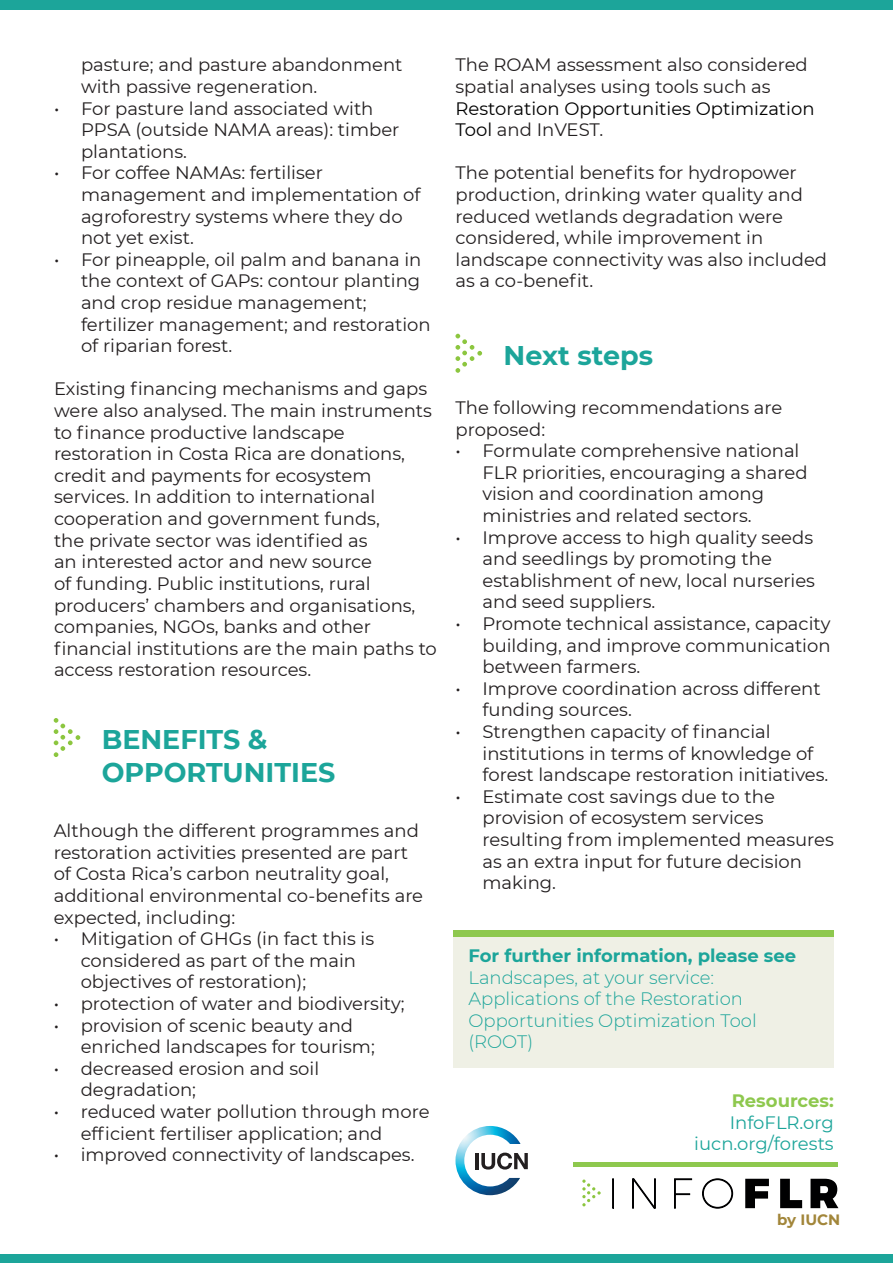
<style>
.page{position:relative;width:893px;height:1263px;background:#fff}
.page>*{position:absolute;margin:0;border:0;box-sizing:border-box;transform-origin:0 0}
.t1{font:700 27px "Montserrat";color:#1ca59a}
.t2{font:18px/21.6px "Montserrat";color:#231f20}
.t3{font:300 18px/21.6px "Montserrat";color:#1ca59a}
.t4{font:700 18px "Montserrat";color:#1ca59a}
.t5{font:18px "Montserrat";color:#1ca59a}
.t6{font:700 18px "Montserrat";color:#8ec84e}
.t7{font:700 15px "Montserrat";color:#a2863a}
.s1{color:#000}
</style>
<div class="page">
<div style="left:453px;top:934px;width:381px;height:133px;background:#eff0e5"></div>
<svg style="left:582px;top:1179px;width:19px;height:27px"></svg>
<div style="left:612px;top:1178px;width:2px;height:30px;border:1px solid #000001"></div>
<svg style="left:632px;top:1178px;width:24px;height:30px"></svg>
<svg style="left:674px;top:1178px;width:18px;height:30px"></svg>
<svg style="left:702px;top:1178px;width:31px;height:30px"></svg>
<svg style="left:745px;top:1179px;width:24px;height:29px"></svg>
<svg style="left:780px;top:1179px;width:22px;height:29px"></svg>
<svg style="left:810px;top:1179px;width:28px;height:29px"></svg>
<div style="left:573px;top:1161px;width:265px;height:5px;background:#8ec84e"></div>
<div style="left:0;top:1254px;width:893px;height:9px;background:#1ca59a"></div>
<svg style="left:455px;top:334px;width:27px;height:39px"></svg>
<div style="left:453px;top:931px;width:381px;height:6px;background:#8ec84e"></div>
<div style="left:0;top:0;width:893px;height:10px;background:#1ca59a"></div>
<svg style="left:54px;top:718px;width:26px;height:39px"></svg>
<img style="left:455px;top:1126px;width:66px;height:69px">
<hr style="left:475px;top:1153px;width:4px;height:16px;background:#231f20">
<svg style="left:481px;top:1152px;width:47px;height:17px"></svg>
<p class="t2" style="left:81px;top:54px;width:323px">pasture; and pasture abandonment with passive regeneration.</p>
<p class="t2" style="left:81px;top:97px;width:320px;text-indent:-27px">• For pasture land associated with<br>PPSA (outside NAMA areas): timber plantations.</p>
<p class="t2" style="left:81px;top:162px;width:341px;text-indent:-27px">• For coffee NAMAs: fertiliser management and implementation of agroforestry systems where they do not yet exist.</p>
<p class="t2" style="left:81px;top:248px;width:351px;text-indent:-27px">• For pineapple, oil palm and banana in the context of GAPs: contour planting and crop residue management; fertilizer management; and restoration of riparian forest.</p>
<p class="t2" style="left:54px;top:378px;width:384px">Existing financing mechanisms and gaps were also analysed. The main instruments to finance productive landscape restoration in Costa Rica are donations, credit and payments for ecosystem services. In addition to international cooperation and government funds,<br>the private sector was identified as<br>an interested actor and new source<br>of funding. Public institutions, rural producers’ chambers and organisations, companies, NGOs, banks and other financial institutions are the main paths to access restoration resources.</p>
<p class="t1" style="left:102px;top:720px;width:167px">BENEFITS &amp;</p>
<p class="t1" style="left:102px;top:753px;width:235px">OPPORTUNITIES</p>
<p class="t2" style="left:54px;top:819px;width:371px">Although the different programmes and restoration activities presented are part of Costa Rica’s carbon neutrality goal, additional environmental co-benefits are expected, including:</p>
<p class="t2" style="left:81px;top:927px;width:295px;text-indent:-27px">• Mitigation of GHGs (in fact this is considered as part of the main objectives of restoration);</p>
<p class="t2" style="left:54px;top:992px;width:353px">• protection of water and biodiversity;</p>
<p class="t2" style="left:81px;top:1014px;width:296px;text-indent:-27px">• provision of scenic beauty and enriched landscapes for tourism;</p>
<p class="t2" style="left:81px;top:1057px;width:240px;text-indent:-27px">• decreased erosion and soil degradation;</p>
<p class="t2" style="left:81px;top:1100px;width:350px;text-indent:-27px">• reduced water pollution through more efficient fertiliser application; and</p>
<p class="t2" style="left:54px;top:1143px;width:362px">• improved connectivity of landscapes.</p>
<p class="t2" style="left:455px;top:54px;width:361px">The ROAM assessment also considered spatial analyses using tools such as <span class="s1">Restoration Opportunities Optimization Tool</span> and InVEST.</p>
<p class="t2" style="left:455px;top:162px;width:373px">The potential benefits for hydropower production, drinking water quality and reduced wetlands degradation were considered, while improvement in landscape connectivity was also included as a co-benefit.</p>
<p class="t1" style="left:504px;top:336px;width:151px">Next steps</p>
<p class="t2" style="left:455px;top:396px;width:328px">The following recommendations are proposed:</p>
<p class="t2" style="left:482px;top:439px;width:327px;text-indent:-27px">• Formulate comprehensive national FLR priorities, encouraging a shared vision and coordination among ministries and related sectors.</p>
<p class="t2" style="left:482px;top:526px;width:334px;text-indent:-27px">• Improve access to high quality seeds and seedlings by promoting the establishment of new, local nurseries and seed suppliers.</p>
<p class="t2" style="left:482px;top:612px;width:350px;text-align:justify;text-indent:-27px">• Promote technical assistance, capacity building, and improve communication between farmers.</p>
<p class="t2" style="left:482px;top:677px;width:340px;text-indent:-27px">• Improve coordination across different funding sources.</p>
<p class="t2" style="left:482px;top:720px;width:347px;text-indent:-27px">• Strengthen capacity of financial institutions in terms of knowledge of forest landscape restoration initiatives.</p>
<p class="t2" style="left:482px;top:785px;width:353px;text-indent:-27px">• Estimate cost savings due to the provision of ecosystem services resulting from implemented measures as an extra input for future decision making.</p>
<p class="t4" style="left:468px;top:943px;width:329px">For further information, please see</p>
<p class="t3" style="left:468px;top:966px;width:290px">Landscapes, at your service:<br>Applications of the Restoration<br>Opportunities Optimization Tool (ROOT)</p>
<p class="t6" style="left:732px;top:1088px;width:104px">Resources:</p>
<p class="t5" style="left:730px;top:1110px;width:106px">InfoFLR.org</p>
<p class="t5" style="left:694px;top:1131px;width:141px">iucn.org/forests</p>
<p class="t7" style="left:777px;top:1209px;width:65px">by IUCN</p>
</div>
